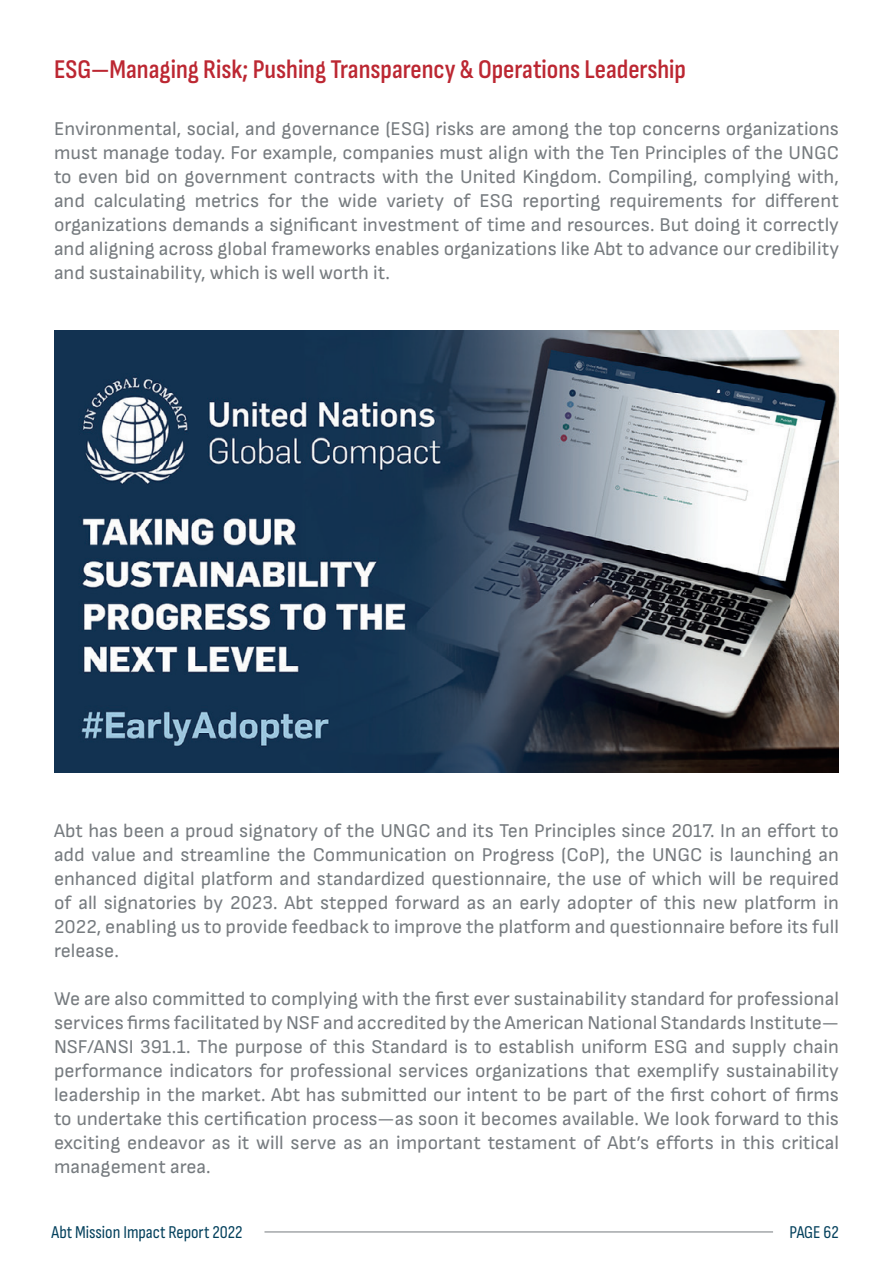
<style>
.page{position:relative;width:893px;height:1263px;background:#fff}
.page>*{position:absolute;margin:0;border:0;box-sizing:border-box;transform-origin:0 0}
.t1{font:600 27px "Sofia Sans Condensed";color:#bc2732}
.t2{font:19.5px/24px "Sofia Sans";color:#767b7f;text-align:justify}
.t3{font:18px "Sofia Sans Condensed";color:#03405c}
</style>
<div class="page">
<img style="left:54px;top:331px;width:785px;height:441px">
<hr style="left:264px;top:1231px;width:509px;height:1px;background:#767b7f">
<h1 class="t1" style="left:54px;top:54px;width:634px">ESG—Managing Risk; Pushing Transparency &amp; Operations Leadership</h1>
<p class="t2" style="left:54px;top:116px;width:787px">Environmental, social, and governance (ESG) risks are among the top concerns organizations must manage today. For example, companies must align with the Ten Principles of the UNGC to even bid on government contracts with the United Kingdom. Compiling, complying with, and calculating metrics for the wide variety of ESG reporting requirements for different organizations demands a significant investment of time and resources. But doing it correctly and aligning across global frameworks enables organizations like Abt to advance our credibility and sustainability, which is well worth it.</p>
<p class="t2" style="left:54px;top:819px;width:787px">Abt has been a proud signatory of the UNGC and its Ten Principles since 2017. In an effort to add value and streamline the Communication on Progress (CoP), the UNGC is launching an enhanced digital platform and standardized questionnaire, the use of which will be required of all signatories by 2023. Abt stepped forward as an early adopter of this new platform in 2022, enabling us to provide feedback to improve the platform and questionnaire before its full release.</p>
<p class="t2" style="left:54px;top:987px;width:786px">We are also committed to complying with the first ever sustainability standard for professional services firms facilitated by NSF and accredited by the American National Standards Institute— NSF/ANSI 391.1. The purpose of this Standard is to establish uniform ESG and supply chain performance indicators for professional services organizations that exemplify sustainability leadership in the market. Abt has submitted our intent to be part of the first cohort of firms to undertake this certification process—as soon it becomes available. We look forward to this exciting endeavor as it will serve as an important testament of Abt’s efforts in this critical management area.</p>
<p class="t3" style="left:51px;top:1222px;width:193px">Abt Mission Impact Report 2022</p>
<p class="t3" style="left:789px;top:1222px;width:51px">PAGE 62</p>
</div>
